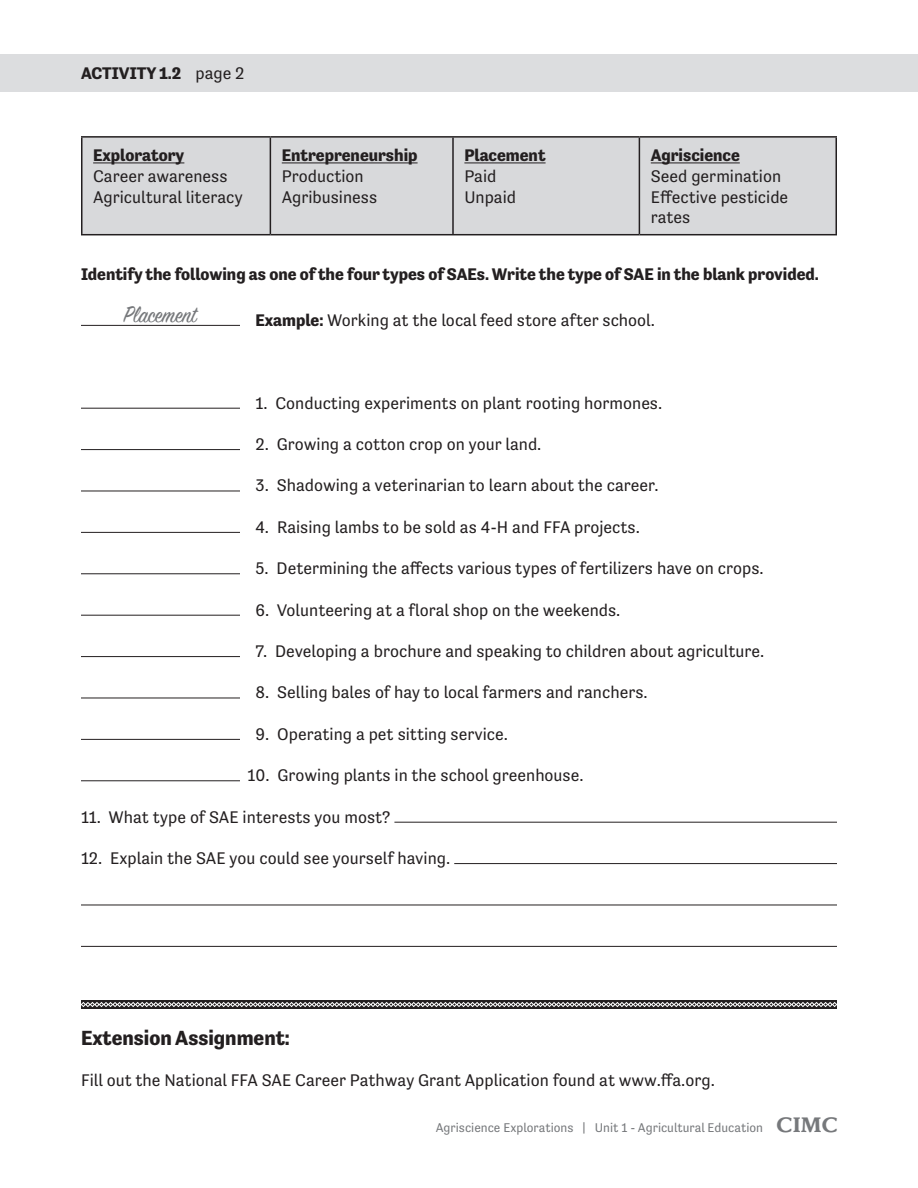
<style>
.page{position:relative;width:918px;height:1188px;background:#fff}
.page>*{position:absolute;margin:0;border:0;box-sizing:border-box;transform-origin:0 0}
.t1{font:25.5px "Sign Painter House Script";color:#76787b;scale:.9 1}
.t2{font:700 21px "Tenso";color:#231f20}
.t3{font:17.25px/20.7px "Tenso";color:#231f20}
.t4{font:700 17.25px "Tenso";color:#231f20}
.t5{font:12.9px "Tenso";color:#76787b}
.s1{font-weight:400}
.s2{font-weight:700}
.s3{font-family:"Mendoza Roman Std";font-weight:700;font-size:20.7px}
</style>
<div class="page">
<div style="left:82px;top:138px;width:754px;height:96px;background:#d8d9db"></div>
<hr style="left:81px;top:136px;width:189px;height:2px;background:#231f20">
<hr style="left:81px;top:138px;width:1px;height:96px;background:#231f20">
<hr style="left:270px;top:136px;width:183px;height:2px;background:#231f20">
<hr style="left:270px;top:138px;width:1px;height:96px;background:#231f20">
<hr style="left:453px;top:136px;width:186px;height:2px;background:#231f20">
<hr style="left:452px;top:138px;width:2px;height:96px;background:#231f20">
<hr style="left:639px;top:136px;width:198px;height:2px;background:#231f20">
<hr style="left:639px;top:138px;width:1px;height:96px;background:#231f20">
<hr style="left:836px;top:138px;width:1px;height:96px;background:#231f20">
<hr style="left:81px;top:234px;width:189px;height:1px;background:#231f20">
<hr style="left:270px;top:234px;width:183px;height:1px;background:#231f20">
<hr style="left:453px;top:234px;width:186px;height:1px;background:#231f20">
<hr style="left:639px;top:234px;width:198px;height:1px;background:#231f20">
<hr style="left:93px;top:162px;width:91px;height:1px;background:#231f20">
<hr style="left:282px;top:162px;width:136px;height:1px;background:#231f20">
<hr style="left:464px;top:162px;width:82px;height:1px;background:#231f20">
<hr style="left:651px;top:162px;width:89px;height:1px;background:#231f20">
<hr style="left:81px;top:325px;width:159px;height:1px;background:#231f20">
<hr style="left:81px;top:408px;width:159px;height:1px;background:#231f20">
<hr style="left:81px;top:449px;width:159px;height:1px;background:#231f20">
<hr style="left:81px;top:491px;width:159px;height:1px;background:#231f20">
<hr style="left:81px;top:532px;width:159px;height:1px;background:#231f20">
<hr style="left:81px;top:573px;width:159px;height:1px;background:#231f20">
<hr style="left:81px;top:615px;width:159px;height:1px;background:#231f20">
<hr style="left:81px;top:656px;width:159px;height:1px;background:#231f20">
<hr style="left:81px;top:698px;width:159px;height:1px;background:#231f20">
<hr style="left:81px;top:739px;width:159px;height:1px;background:#231f20">
<hr style="left:81px;top:780px;width:159px;height:1px;background:#231f20">
<hr style="left:394px;top:822px;width:443px;height:1px;background:#231f20">
<hr style="left:454px;top:863px;width:383px;height:1px;background:#231f20">
<hr style="left:81px;top:905px;width:756px;height:1px;background:#231f20">
<hr style="left:81px;top:946px;width:756px;height:1px;background:#231f20">
<div style="left:81px;top:1000px;width:756px;height:9px;background:#231f20"></div>
<svg style="left:81px;top:1002px;width:756px;height:5px"></svg>
<div style="left:0;top:54px;width:918px;height:38px;background:#dcdddf"></div>
<p class="t4" style="left:81px;top:64px;width:165px">ACTIVITY 1.2 <span class="s1">page 2</span></p>
<p class="t4" style="left:93px;top:146px;width:93px">Exploratory</p>
<p class="t3" style="left:93px;top:166px;width:151px">Career awareness<br>Agricultural literacy</p>
<p class="t4" style="left:282px;top:146px;width:137px">Entrepreneurship</p>
<p class="t3" style="left:282px;top:166px;width:97px">Production<br>Agribusiness</p>
<p class="t4" style="left:464px;top:146px;width:83px">Placement</p>
<p class="t3" style="left:464px;top:166px;width:53px">Paid<br>Unpaid</p>
<p class="t4" style="left:651px;top:146px;width:91px">Agriscience</p>
<p class="t3" style="left:651px;top:166px;width:139px">Seed germination<br>Effective pesticide rates</p>
<p class="t4" style="left:81px;top:264px;width:739px">Identify the following as one of the four types of SAEs. Write the type of SAE in the blank provided.</p>
<p class="t3" style="left:255px;top:309px;width:401px"><span class="s2">Example:</span> Working at the local feed store after school.</p>
<h1 class="t1" style="left:124px;top:299px;width:82px">Placement</h1>
<p class="t3" style="left:255px;top:392px;width:408px">1. Conducting experiments on plant rooting hormones.</p>
<p class="t3" style="left:255px;top:434px;width:288px">2. Growing a cotton crop on your land.</p>
<p class="t3" style="left:255px;top:475px;width:405px">3. Shadowing a veterinarian to learn about the career.</p>
<p class="t3" style="left:255px;top:516px;width:386px">4. Raising lambs to be sold as 4-H and FFA projects.</p>
<p class="t3" style="left:255px;top:558px;width:510px">5. Determining the affects various types of fertilizers have on crops.</p>
<p class="t3" style="left:255px;top:599px;width:366px">6. Volunteering at a floral shop on the weekends.</p>
<p class="t3" style="left:255px;top:641px;width:510px">7. Developing a brochure and speaking to children about agriculture.</p>
<p class="t3" style="left:255px;top:682px;width:394px">8. Selling bales of hay to local farmers and ranchers.</p>
<p class="t3" style="left:255px;top:723px;width:254px">9. Operating a pet sitting service.</p>
<p class="t3" style="left:248px;top:765px;width:338px">10. Growing plants in the school greenhouse.</p>
<p class="t3" style="left:81px;top:806px;width:311px">11. What type of SAE interests you most?</p>
<p class="t3" style="left:81px;top:848px;width:371px">12. Explain the SAE you could see yourself having.</p>
<p class="t2" style="left:81px;top:1025px;width:210px">Extension Assignment:</p>
<p class="t3" style="left:81px;top:1070px;width:635px">Fill out the National FFA SAE Career Pathway Grant Application found at www.ffa.org.</p>
<p class="t5" style="left:436px;top:1120px;width:404px">Agriscience Explorations | Unit 1 - Agricultural Education <span class="s3">CIMC</span></p>
</div>
